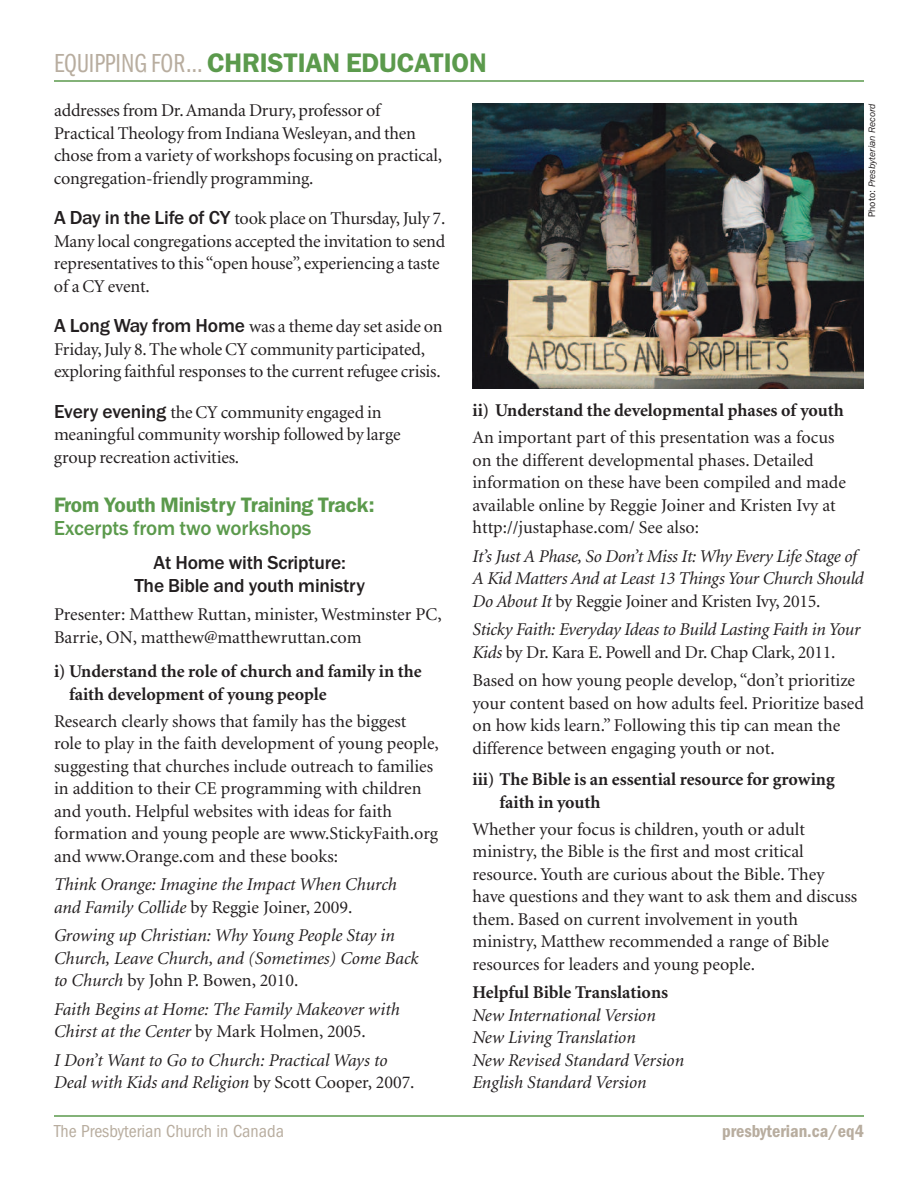
<style>
.page{position:relative;width:918px;height:1188px;background:#fff}
.page>*{position:absolute;margin:0;border:0;box-sizing:border-box;transform-origin:0 0}
.t1{font:600 27px "Franklin Gothic";letter-spacing:-.01em;color:#5b9a4c}
.t2{font:600 21px "Franklin Gothic";letter-spacing:-.01em;color:#5b9a4c}
.t3{font:500 21px "Franklin Gothic";letter-spacing:-.01em;color:#5b9a4c}
.t4{font:500 19.5px/22.5px "Franklin Gothic";letter-spacing:-.01em;color:#231f20;text-align:center}
.t5{font:18px/22.5px "Minion";letter-spacing:-.005em;color:#231f20}
.t6{font:italic 18px/22.5px "Minion";color:#231f20}
.t7{font:700 18px/22.5px "Minion";color:#231f20}
.t8{font:condensed 18px "Franklin Gothic";color:#b8ad9f}
.t9{font:600 condensed 18px "Franklin Gothic";color:#b8ad9f}
.t10{font:italic 9.75px "Franklin Gothic";color:#231f20}
.s1{font-family:"Franklin Gothic Book Cmpr";font-weight:400;color:#b8ad9f}
.s2{font-family:"Franklin Gothic";font-weight:500;font-size:19.5px}
.s3{font-style:normal}
</style>
<div class="page">
<hr style="left:54px;top:1115px;width:810px;height:2px;background:#5b9a4c">
<hr style="left:54px;top:80px;width:810px;height:2px;background:#5b9a4c">
<img style="left:472px;top:104px;width:392px;height:284px">
<h1 class="t1" style="left:54px;top:54px;width:434px"><span class="s1">EQUIPPING FOR…</span> CHRISTIAN EDUCATION</h1>
<p class="t5" style="left:54px;top:101px;width:390px">addresses from Dr.Amanda Drury,professor of Practical Theology from IndianaWesleyan, and then chose from a variety of workshops focusing on practical, congregation-friendly programming.</p>
<p class="t5" style="left:54px;top:209px;width:393px"><span class="s2">A Day in the Life of CY</span> took place on Thursday,July 7.<br>Many local congregations accepted the invitation to send representatives to this“open house”, experiencing a taste of a CY event.</p>
<p class="t5" style="left:54px;top:317px;width:390px"><span class="s2">A Long Way from Home</span> was a theme day set aside on<br>Friday,July 8.The whole CY community participated, exploring faithful responses to the current refugee crisis.</p>
<p class="t5" style="left:54px;top:402px;width:348px"><span class="s2">Every evening</span> the CY community engaged in meaningful community worship followed by large group recreation activities.</p>
<p class="t2" style="left:54px;top:498px;width:322px">From Youth Ministry Training Track:</p>
<p class="t3" style="left:54px;top:521px;width:259px">Excerpts from two workshops</p>
<p class="t4" style="left:134px;top:553px;width:232px">At Home with Scripture:<br>The Bible and youth ministry</p>
<p class="t5" style="left:54px;top:605px;width:389px">Presenter: Matthew Ruttan, minister, Westminster PC,<br>Barrie, ON, matthew@matthewruttan.com</p>
<p class="t7" style="left:69px;top:662px;width:354px;text-indent:-15px">i) Understand the role of church and family in the faith development of young people</p>
<p class="t5" style="left:54px;top:711px;width:386px">Research clearly shows that family has the biggest<br>role to play in the faith development of young people, suggesting that churches include outreach to families in addition to their CE programming with children and youth. Helpful websites with ideas for faith formation and young people are www.StickyFaith.org and www.Orange.com and these books:</p>
<p class="t6" style="left:54px;top:875px;width:345px">Think Orange: Imagine the Impact When Church and Family Collide <span class="s3">by Reggie Joiner, 2009.</span></p>
<p class="t6" style="left:54px;top:926px;width:366px">Growing up Christian: Why Young People Stay in<br>Church, Leave Church, and (Sometimes) Come Back to Church <span class="s3">by John P. Bowen, 2010.</span></p>
<p class="t6" style="left:54px;top:999px;width:347px">Faith Begins at Home: The Family Makeover with<br>Chirst at the Center <span class="s3">by Mark Holmen, 2005.</span></p>
<p class="t6" style="left:54px;top:1050px;width:362px">I Don’t Want to Go to Church: Practical Ways to<br>Deal with Kids and Religion <span class="s3">by Scott Cooper, 2007.</span></p>
<p class="t10" style="left:869px;top:217px;width:115px;rotate:-90deg"><span class="s3">Photo:</span> Presbyterian Record</p>
<p class="t7" style="left:473px;top:401px;width:373px">ii) Understand the developmental phases of youth</p>
<p class="t5" style="left:473px;top:428px;width:375px">An important part of this presentation was a focus on the different developmental phases. Detailed information on these have been compiled and made available online by Reggie Joiner and Kristen Ivy at http://justaphase.com/ See also:</p>
<p class="t6" style="left:473px;top:546px;width:393px">It’s Just A Phase, So Don’t Miss It: Why Every Life Stage of<br>A Kid Matters And at Least 13 Things Your Church Should<br>Do About It <span class="s3">by Reggie Joiner and Kristen Ivy, 2015.</span></p>
<p class="t6" style="left:473px;top:620px;width:389px">Sticky Faith: Everyday Ideas to Build Lasting Faith in Your<br>Kids <span class="s3">by Dr. Kara E. Powell and Dr. Chap Clark, 2011.</span></p>
<p class="t5" style="left:473px;top:671px;width:393px">Based on how young people develop, “don’t prioritize your content based on how adults feel. Prioritize based on how kids learn.” Following this tip can mean the difference between engaging youth or not.</p>
<p class="t7" style="left:500px;top:770px;width:337px;text-indent:-27px">iii) The Bible is an essential resource for growing faith in youth</p>
<p class="t5" style="left:473px;top:819px;width:386px">Whether your focus is children, youth or adult ministry, the Bible is the first and most critical resource. Youth are curious about the Bible. They have questions and they want to ask them and discuss them. Based on current involvement in youth ministry, Matthew recommended a range of Bible resources for leaders and young people.</p>
<p class="t7" style="left:473px;top:983px;width:197px">Helpful Bible Translations</p>
<p class="t6" style="left:473px;top:1005px;width:213px">New International Version<br>New Living Translation<br>New Revised Standard Version<br>English Standard Version</p>
<p class="t8" style="left:54px;top:1125px;width:231px">The Presbyterian Church in Canada</p>
<p class="t9" style="left:722px;top:1125px;width:143px">presbyterian.ca/eq4</p>
</div>
